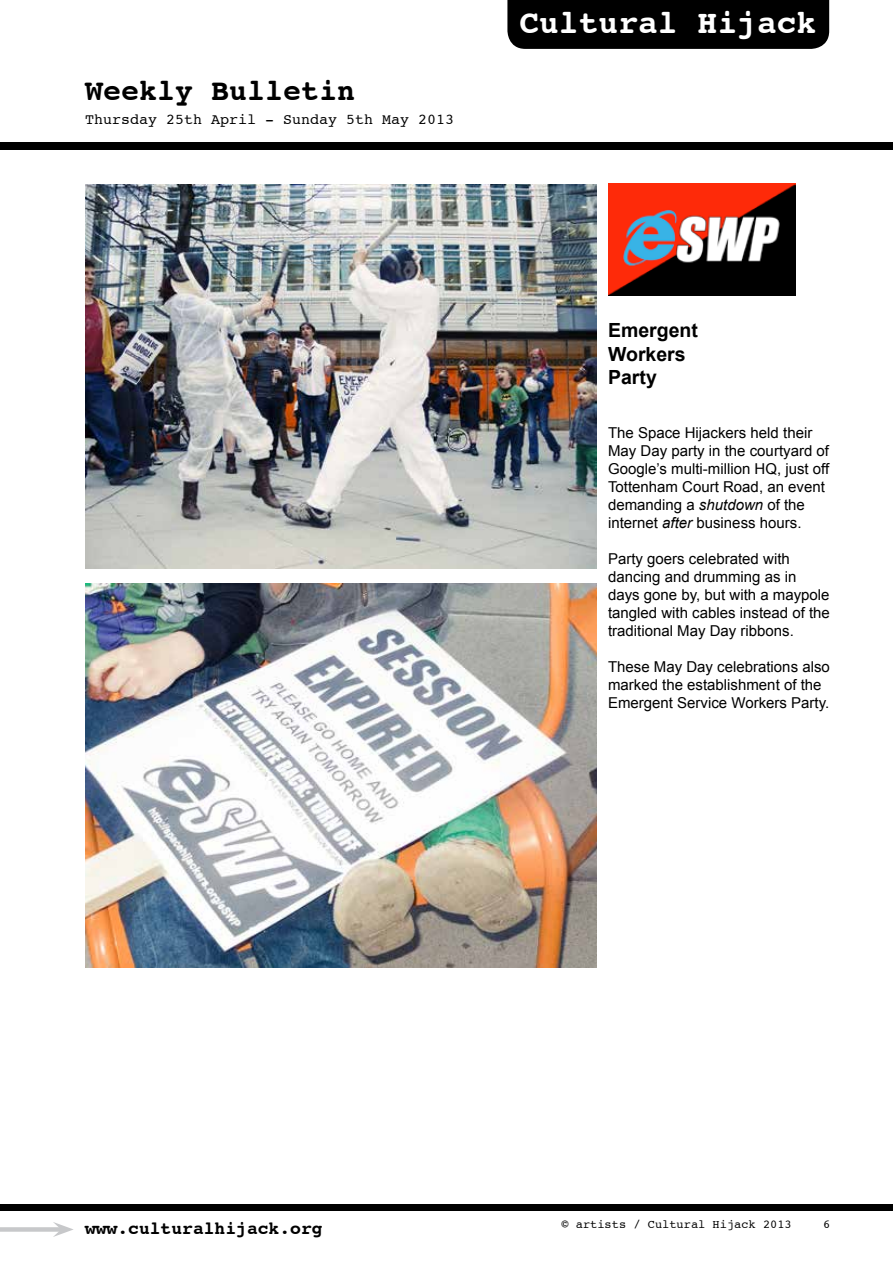
<style>
.page{position:relative;width:893px;height:1263px;background:#fff}
.page>*{position:absolute;margin:0;border:0;box-sizing:border-box;transform-origin:0 0}
.t1{font:700 33px "Courier";color:#fff}
.t2{font:700 30px "Courier";color:#000}
.t3{font:700 19.5px/23.4px "Arial";color:#000}
.t4{font:700 18px "Courier";color:#000}
.t5{font:15px/18px "Arial";color:#000}
.t6{font:15px "Courier";color:#000}
.t7{font:12px "Courier";color:#000}
.s1{font-style:italic}
</style>
<div class="page">
<div style="left:507px;top:0;width:322px;height:49px;background:#000"></div>
<div style="left:0;top:142px;width:893px;height:8px;background:#000"></div>
<div style="left:0;top:1204px;width:893px;height:6px;background:#000"></div>
<div style="left:0;top:1227px;width:61px;height:5px;background:#c7c8ca"></div>
<svg style="left:53px;top:1222px;width:21px;height:15px"></svg>
<img style="left:85px;top:184px;width:512px;height:384px">
<img style="left:85px;top:583px;width:512px;height:384px">
<img style="left:608px;top:184px;width:188px;height:111px">
<h2 class="t2" style="left:85px;top:66px;width:271px">Weekly Bulletin</h2>
<p class="t6" style="left:85px;top:108px;width:371px">Thursday 25th April - Sunday 5th May 2013</p>
<h1 class="t1" style="left:519px;top:-4px;width:299px">Cultural Hijack</h1>
<h3 class="t3" style="left:608px;top:319px;width:91px">Emergent<br>Workers<br>Party</h3>
<p class="t5" style="left:608px;top:424px;width:223px">The Space Hijackers held their<br>May Day party in the courtyard of<br>Google’s multi-million HQ, just off<br>Tottenham Court Road, an event demanding a <span class="s1">shutdown</span> of the internet <span class="s1">after</span> business hours.</p>
<p class="t5" style="left:608px;top:550px;width:223px">Party goers celebrated with dancing and drumming as in days gone by, but with a maypole tangled with cables instead of the traditional May Day ribbons.</p>
<p class="t5" style="left:608px;top:658px;width:223px">These May Day celebrations also marked the establishment of the<br>Emergent Service Workers Party.</p>
<p class="t4" style="left:85px;top:1213px;width:239px">www.culturalhijack.org</p>
<p class="t7" style="left:561px;top:1215px;width:232px">© artists / Cultural Hijack 2013</p>
<p class="t7" style="left:823px;top:1215px;width:9px">6</p>
</div>
